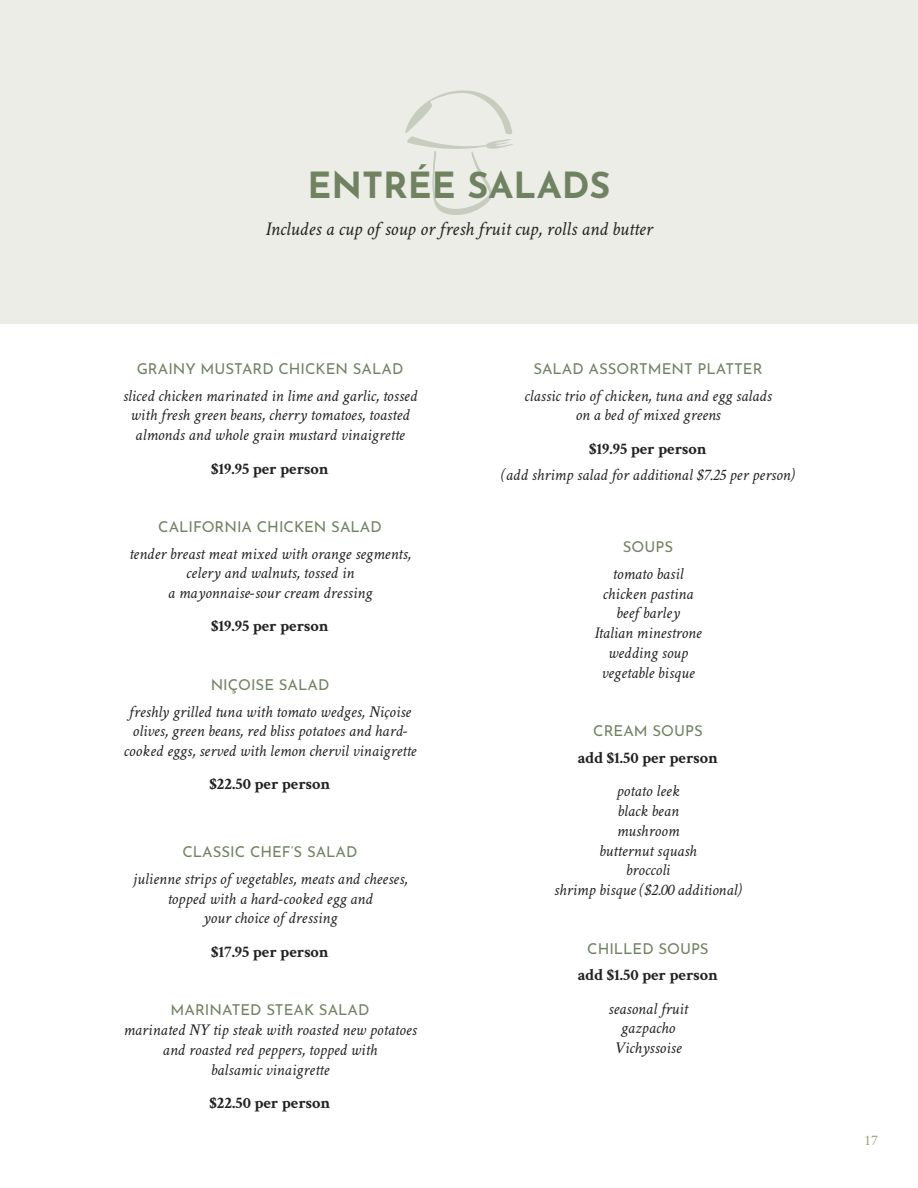
<style>
.page{position:relative;width:918px;height:1188px;background:#fff}
.page>*{position:absolute;margin:0;border:0;box-sizing:border-box;transform-origin:0 0}
.t1{font:700 36px "Josefin Sans";color:#6f8361}
.t2{font:italic 19.5px "Crimson Text";color:#222}
.t3{font:italic 16.5px/19.8px "Crimson Text";color:#222;text-align:center}
.t4{font:700 16.5px "Crimson Text";color:#222}
.t5{font:15px "Josefin Sans";color:#6f8361}
.t6{font:15px "Crimson Text";color:#a1a485}
</style>
<div class="page">
<div style="left:0;top:0;width:918px;height:324px;background:#ecede7"></div>
<svg style="left:405px;top:90px;width:108px;height:125px"></svg>
<h1 class="t1" style="left:307px;top:153px;width:305px">ENTRÉE SALADS</h1>
<p class="t2" style="left:265px;top:217px;width:389px">Includes a cup of soup or fresh fruit cup, rolls and butter</p>
<p class="t5" style="left:137px;top:356px;width:268px">GRAINY MUSTARD CHICKEN SALAD</p>
<p class="t3" style="left:123px;top:386px;width:296px">sliced chicken marinated in lime and garlic, tossed with fresh green beans, cherry tomatoes, toasted almonds and whole grain mustard vinaigrette</p>
<p class="t4" style="left:211px;top:458px;width:119px">$19.95 per person</p>
<p class="t5" style="left:158px;top:514px;width:225px">CALIFORNIA CHICKEN SALAD</p>
<p class="t3" style="left:129px;top:544px;width:284px">tender breast meat mixed with orange segments, celery and walnuts, tossed in<br>a mayonnaise-sour cream dressing</p>
<p class="t4" style="left:211px;top:616px;width:119px">$19.95 per person</p>
<p class="t5" style="left:211px;top:672px;width:120px">NIÇOISE SALAD</p>
<p class="t3" style="left:124px;top:702px;width:294px">freshly grilled tuna with tomato wedges, Niçoise olives, green beans, red bliss potatoes and hard&shy;cooked eggs, served with lemon chervil vinaigrette</p>
<p class="t4" style="left:209px;top:774px;width:123px">$22.50 per person</p>
<p class="t5" style="left:183px;top:840px;width:176px">CLASSIC CHEF’S SALAD</p>
<p class="t3" style="left:133px;top:869px;width:276px">julienne strips of vegetables, meats and cheeses, topped with a hard-cooked egg and<br>your choice of dressing</p>
<p class="t4" style="left:211px;top:941px;width:119px">$17.95 per person</p>
<p class="t5" style="left:171px;top:997px;width:200px">MARINATED STEAK SALAD</p>
<p class="t3" style="left:123px;top:1020px;width:295px">marinated NY tip steak with roasted new potatoes and roasted red peppers, topped with<br>balsamic vinaigrette</p>
<p class="t4" style="left:209px;top:1093px;width:123px">$22.50 per person</p>
<p class="t5" style="left:533px;top:356px;width:231px">SALAD ASSORTMENT PLATTER</p>
<p class="t3" style="left:524px;top:386px;width:249px">classic trio of chicken, tuna and egg salads on a bed of mixed greens</p>
<p class="t4" style="left:589px;top:438px;width:119px">$19.95 per person</p>
<p class="t3" style="left:501px;top:465px;width:295px">(add shrimp salad for additional $7.25 per person)</p>
<p class="t5" style="left:623px;top:535px;width:52px">SOUPS</p>
<p class="t3" style="left:594px;top:564px;width:109px">tomato basil chicken pastina beef barley<br>Italian minestrone wedding soup vegetable bisque</p>
<p class="t5" style="left:593px;top:719px;width:111px">CREAM SOUPS</p>
<p class="t4" style="left:578px;top:748px;width:142px">add $1.50 per person</p>
<p class="t3" style="left:554px;top:781px;width:190px">potato leek<br>black bean<br>mushroom<br>butternut squash<br>broccoli<br>shrimp bisque ($2.00 additional)</p>
<p class="t5" style="left:587px;top:936px;width:123px">CHILLED SOUPS</p>
<p class="t4" style="left:578px;top:965px;width:142px">add $1.50 per person</p>
<p class="t3" style="left:608px;top:999px;width:81px">seasonal fruit gazpacho<br>Vichyssoise</p>
<p class="t6" style="left:864px;top:1129px;width:16px">17</p>
</div>
